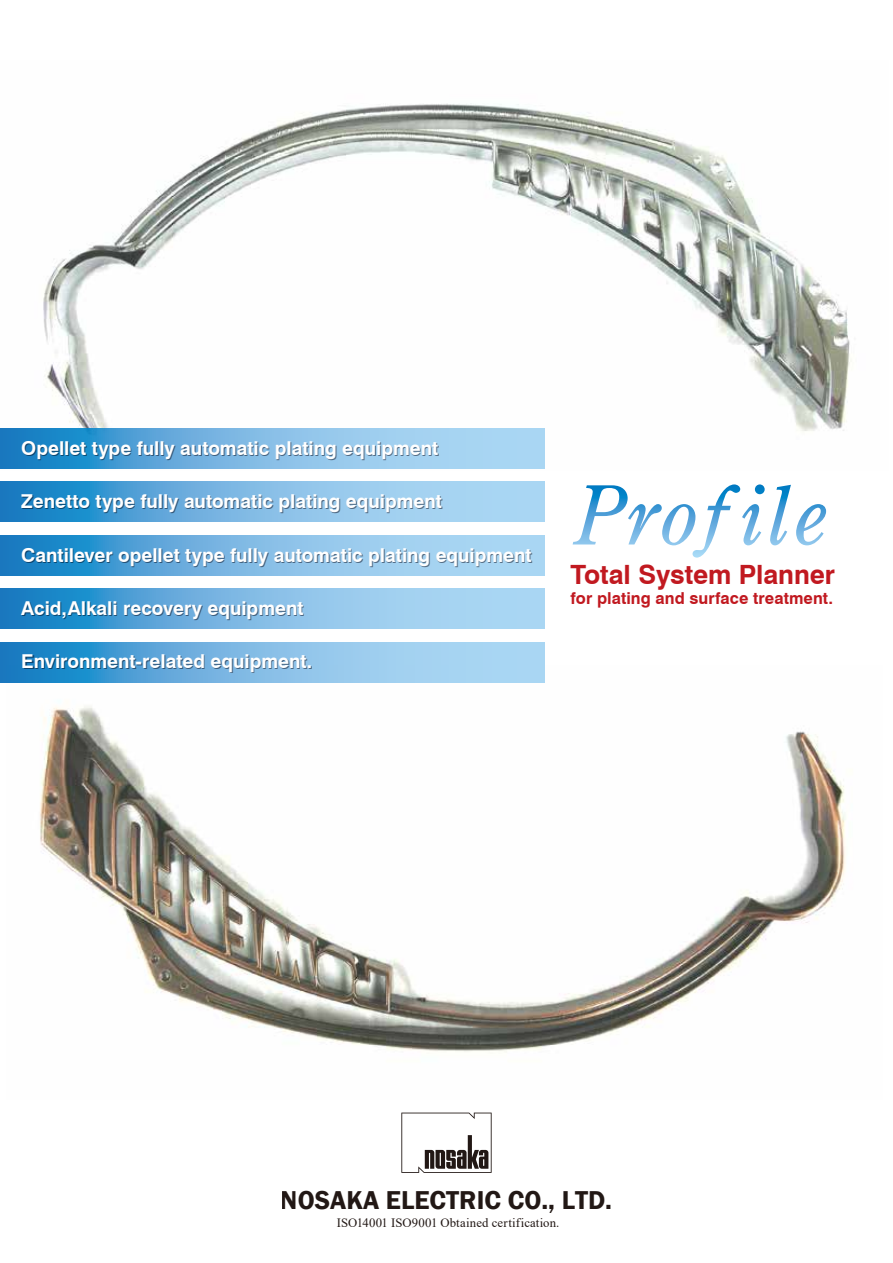
<style>
.page{position:relative;width:893px;height:1263px;background:#fff}
.page>*{position:absolute;margin:0;border:0;box-sizing:border-box;transform-origin:0 0}
.t1{font:600 26.55px "Franklin Gothic";color:#221815}
.t2{font:700 26.55px "Swiss 721 BT";letter-spacing:-.005em;color:#c11920}
.t3{font:700 19.2px "Swiss 721 BT";color:#fff}
.t4{font:700 16.5px "Swiss 721 BT";letter-spacing:.005em;color:#c11920}
.t5{font:12.75px "Times New Roman";letter-spacing:.01em;color:#221815}
</style>
<div class="page">
<img style="left:1px;top:103px;width:851px;height:366px">
<img style="left:6px;top:682px;width:840px;height:370px">
<svg style="left:0;top:428px;width:545px;height:40px;background:#74b5e1"></svg>
<svg style="left:0;top:482px;width:545px;height:40px;background:#74b6e1"></svg>
<svg style="left:0;top:535px;width:545px;height:40px;background:#74b6e1"></svg>
<svg style="left:0;top:589px;width:545px;height:40px;background:#74b6e1"></svg>
<svg style="left:0;top:642px;width:545px;height:40px;background:#74b6e1"></svg>
<svg style="left:573px;top:484px;width:253px;height:74px"></svg>
<svg style="left:401px;top:1112px;width:91px;height:61px"></svg>
<p class="t3" style="left:21px;top:437px;width:418px">Opellet type fully automatic plating equipment</p>
<p class="t3" style="left:21px;top:489px;width:422px">Zenetto type fully automatic plating equipment</p>
<p class="t3" style="left:21px;top:544px;width:512px">Cantilever opellet type fully automatic plating equipment</p>
<p class="t3" style="left:21px;top:596px;width:284px">Acid,Alkali recovery equipment</p>
<p class="t3" style="left:21px;top:649px;width:293px">Environment-related equipment.</p>
<h1 class="t2" style="left:571px;top:558px;width:266px">Total System Planner</h1>
<p class="t4" style="left:571px;top:588px;width:264px">for plating and surface treatment.</p>
<h1 class="t1" style="left:281px;top:1183px;width:333px">NOSAKA ELECTRIC CO., LTD.</h1>
<p class="t5" style="left:337px;top:1214px;width:224px">ISO14001 ISO9001 Obtained certification.</p>
</div>
